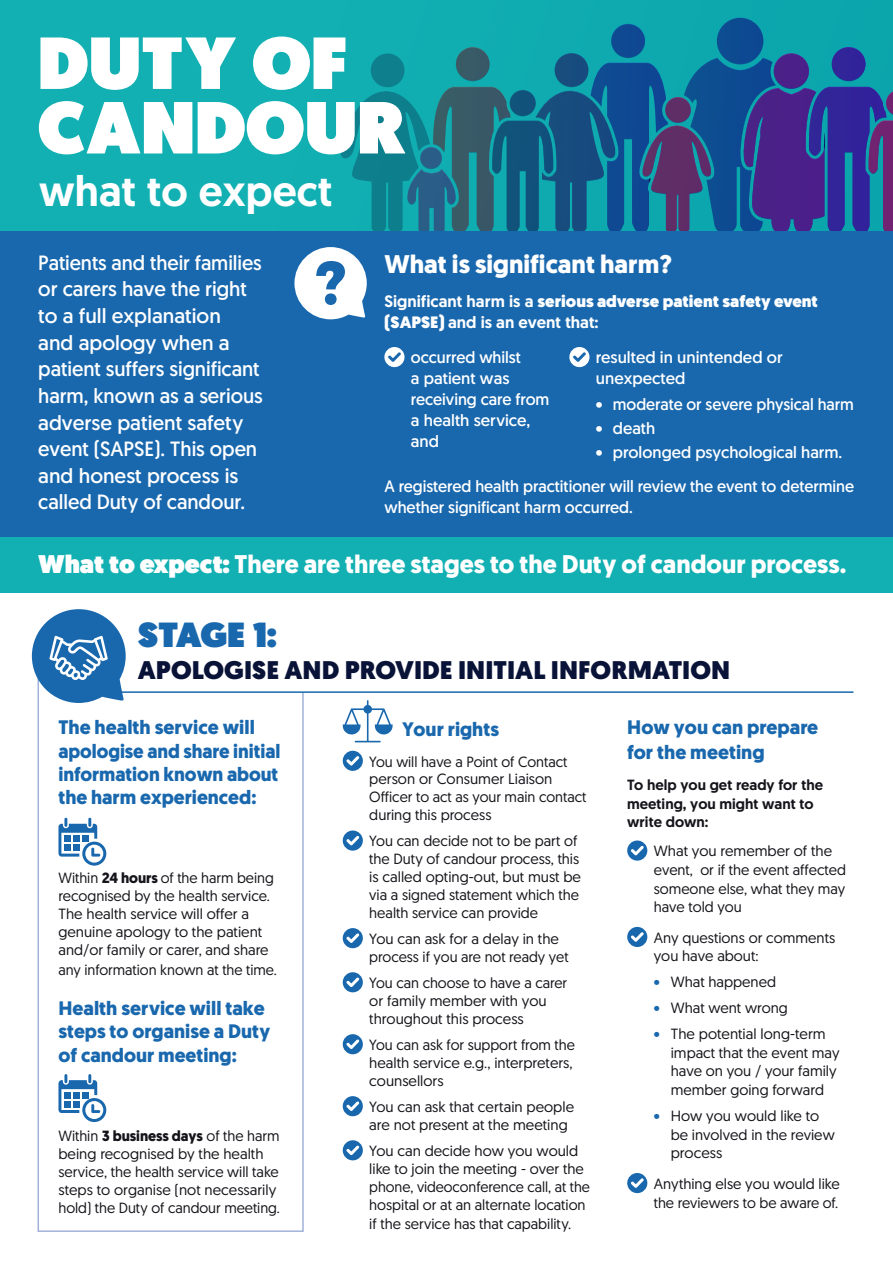
<style>
.page{position:relative;width:893px;height:1263px;background:#fff}
.page>*{position:absolute;margin:0;border:0;box-sizing:border-box;transform-origin:0 0}
.t1{font:900 73.5px/64.5px "Geomanist";letter-spacing:.01em;color:#fff}
.t2{font:500 42.9px "Geomanist";letter-spacing:.005em;color:#fff}
.t3{font:900 34.8px "Geomanist";letter-spacing:-.015em;color:#1968ae}
.t4{font:700 25.5px "Geomanist";color:#fff}
.t5{font:900 25.5px "Geomanist";letter-spacing:.005em;color:#091237}
.t6{font:20.7px/26.7px "Geomanist";color:#fff}
.t7{font:700 19.5px/23.2px "Geomanist";color:#1968ae}
.t8{font:16.5px/21px "Geomanist";color:#fff}
.t9{font:900 16.5px/21px "Geomanist";color:#fff}
.t10{font:14.85px/17.9px "Geomanist";color:#15141a}
.t11{font:500 14.85px/18.6px "Geomanist";color:#15141a}
.s1{font-weight:500}
.s2{font-weight:900}
.s3{font-weight:700}
.s4{color:#1968ae}
</style>
<div class="page">
<div style="left:0;top:336px;width:893px;height:257px;background:#12b0b3"></div>
<div style="left:0;top:0;width:893px;height:234px;background:#12b0b3"></div>
<svg style="left:456px;top:47px;width:34px;height:34px"></svg>
<svg style="left:832px;top:47px;width:33px;height:34px"></svg>
<svg style="left:774px;top:53px;width:35px;height:36px"></svg>
<div style="left:717px;top:18px;width:46px;height:46px;background:#0d4a92;border-radius:50%"></div>
<div style="left:611px;top:24px;width:34px;height:34px;background:#0f4992;border-radius:50%"></div>
<svg style="left:555px;top:53px;width:33px;height:34px"></svg>
<div style="left:456px;top:48px;width:34px;height:33px;background:#395a67;border-radius:50%"></div>
<svg style="left:371px;top:53px;width:33px;height:34px"></svg>
<div style="left:832px;top:48px;width:33px;height:33px;background:#312399;border-radius:50%"></div>
<div style="left:774px;top:54px;width:35px;height:35px;background:#4b2089;border-radius:50%"></div>
<svg style="left:340px;top:58px;width:553px;height:173px"></svg>
<svg style="left:37px;top:693px;width:267px;height:539px"></svg>
<svg style="left:58px;top:818px;width:48px;height:48px"></svg>
<svg style="left:58px;top:1074px;width:48px;height:48px"></svg>
<svg style="left:342px;top:700px;width:51px;height:42px"></svg>
<div style="left:343px;top:751px;width:20px;height:20px;background:#1968ae;border-radius:50%"></div>
<svg style="left:346px;top:756px;width:13px;height:10px"></svg>
<div style="left:343px;top:830px;width:20px;height:21px;background:#1968ae;border-radius:50%"></div>
<svg style="left:346px;top:836px;width:13px;height:10px"></svg>
<div style="left:343px;top:928px;width:20px;height:20px;background:#1968ae;border-radius:50%"></div>
<svg style="left:346px;top:933px;width:13px;height:10px"></svg>
<div style="left:343px;top:972px;width:20px;height:20px;background:#1968ae;border-radius:50%"></div>
<svg style="left:346px;top:977px;width:13px;height:10px"></svg>
<div style="left:343px;top:1034px;width:20px;height:20px;background:#1968ae;border-radius:50%"></div>
<svg style="left:346px;top:1039px;width:13px;height:10px"></svg>
<div style="left:343px;top:1096px;width:20px;height:20px;background:#1968ae;border-radius:50%"></div>
<svg style="left:346px;top:1101px;width:13px;height:10px"></svg>
<div style="left:343px;top:1140px;width:20px;height:20px;background:#1968ae;border-radius:50%"></div>
<svg style="left:346px;top:1145px;width:13px;height:10px"></svg>
<div style="left:627px;top:840px;width:20px;height:21px;background:#1968ae;border-radius:50%"></div>
<svg style="left:631px;top:846px;width:13px;height:10px"></svg>
<div style="left:627px;top:927px;width:20px;height:20px;background:#1968ae;border-radius:50%"></div>
<svg style="left:631px;top:932px;width:13px;height:10px"></svg>
<div style="left:627px;top:1173px;width:20px;height:20px;background:#1968ae;border-radius:50%"></div>
<svg style="left:631px;top:1178px;width:13px;height:10px"></svg>
<hr style="left:87px;top:691px;width:766px;height:2px;background:#1968ae">
<svg style="left:32px;top:609px;width:94px;height:94px"></svg>
<div style="left:0;top:231px;width:893px;height:305px;background:#1968ae"></div>
<div style="left:384px;top:347px;width:20px;height:20px;background:#fff;border-radius:50%"></div>
<svg style="left:388px;top:352px;width:13px;height:10px"></svg>
<div style="left:569px;top:347px;width:20px;height:20px;background:#fff;border-radius:50%"></div>
<svg style="left:573px;top:352px;width:13px;height:10px"></svg>
<svg style="left:294px;top:247px;width:73px;height:72px"></svg>
<h1 class="t1" style="left:38px;top:33px;width:367px">DUTY OF<br>CANDOUR</h1>
<h2 class="t2" style="left:39px;top:162px;width:295px">what to expect</h2>
<p class="t6" style="left:38px;top:249px;width:226px">Patients and their families or carers have the right to a full explanation<br>and apology when a patient suffers significant harm, known as a serious adverse patient safety event (SAPSE). This open and honest process is called Duty of candour.</p>
<h3 class="t4" style="left:384px;top:247px;width:289px">What is significant harm?</h3>
<p class="t9" style="left:384px;top:291px;width:435px"><span class="s1">Significant harm is a</span> serious adverse patient safety event (SAPSE) <span class="s1">and is an event that:</span></p>
<p class="t8" style="left:411px;top:346px;width:140px">occurred whilst<br>a patient was receiving care from a health service, and</p>
<p class="t8" style="left:596px;top:346px;width:188px">resulted in unintended or unexpected</p>
<p class="t8" style="left:596px;top:393px;width:259px">• moderate or severe physical harm</p>
<p class="t8" style="left:596px;top:417px;width:61px">• death</p>
<p class="t8" style="left:384px;top:435px;width:471px;line-height:34.3px;text-indent:212px">• prolonged psychological harm.<br>A registered health practitioner will review the event to determine</p>
<p class="t8" style="left:384px;top:497px;width:250px">whether significant harm occurred.</p>
<h3 class="t4" style="left:38px;top:547px;width:810px"><span class="s2">What to expect:</span> There are three stages to the Duty of candour process.</h3>
<h3 class="t3" style="left:138px;top:612px;width:140px">STAGE 1:</h3>
<h3 class="t5" style="left:138px;top:652px;width:594px">APOLOGISE AND PROVIDE INITIAL INFORMATION</h3>
<h3 class="t7" style="left:58px;top:716px;width:223px">The health service will apologise and share initial information known about the harm experienced:</h3>
<p class="t10" style="left:58px;top:869px;width:217px">Within <span class="s3">24 hours</span> of the harm being recognised by the health service.<br>The health service will offer a genuine apology to the patient and/or family or carer, and share</p>
<p class="t10" style="left:58px;top:960px;width:220px">any information known at the time.</p>
<h3 class="t7" style="left:58px;top:997px;width:213px">Health service will take steps to organise a Duty of candour meeting:</h3>
<p class="t10" style="left:58px;top:1126px;width:223px">Within <span class="s3">3 business days</span> of the harm being recognised by the health service, the health service will take steps to organise (not necessarily hold) the Duty of candour meeting.</p>
<h3 class="t7" style="left:402px;top:718px;width:98px">Your rights</h3>
<p class="t10" style="left:369px;top:752px;width:219px">You will have a Point of Contact person or Consumer Liaison<br>Officer to act as your main contact during this process</p>
<p class="t10" style="left:369px;top:832px;width:213px">You can decide not to be part of the Duty of candour process, this is called opting-out, but must be via a signed statement which the health service can provide</p>
<p class="t10" style="left:369px;top:929px;width:201px">You can ask for a delay in the process if you are not ready yet</p>
<p class="t10" style="left:369px;top:973px;width:199px">You can choose to have a carer or family member with you throughout this process</p>
<p class="t10" style="left:369px;top:1035px;width:207px">You can ask for support from the health service e.g., interpreters, counsellors</p>
<p class="t10" style="left:369px;top:1097px;width:206px">You can ask that certain people are not present at the meeting</p>
<p class="t10" style="left:369px;top:1141px;width:222px">You can decide how you would like to join the meeting - over the phone, videoconference call, at the hospital or at an alternate location</p>
<p class="t10" style="left:369px;top:1214px;width:203px">if the service has that capability.</p>
<h3 class="t7" style="left:627px;top:715px;width:193px;line-height:24.3px">How you can prepare for the meeting</h3>
<p class="t11" style="left:627px;top:775px;width:197px">To help you get ready for the meeting, you might want to write down:</p>
<p class="t10" style="left:654px;top:841px;width:194px;line-height:18.6px">What you remember of the event, or if the event affected someone else, what they may have told you</p>
<p class="t10" style="left:654px;top:928px;width:183px;line-height:18.6px">Any questions or comments you have about:</p>
<p class="t10" style="left:654px;top:973px;width:124px"><span class="s4">•</span> What happened</p>
<p class="t10" style="left:654px;top:999px;width:136px"><span class="s4">•</span> What went wrong</p>
<p class="t10" style="left:671px;top:1024px;width:170px;line-height:18.6px;text-indent:-17px"><span class="s4">•</span> The potential long-term impact that the event may have on you / your family member going forward</p>
<p class="t10" style="left:671px;top:1106px;width:165px;line-height:18.6px;text-indent:-17px"><span class="s4">•</span> How you would like to be involved in the review process</p>
<p class="t10" style="left:654px;top:1173px;width:188px;line-height:19.5px">Anything else you would like the reviewers to be aware of.</p>
</div>
